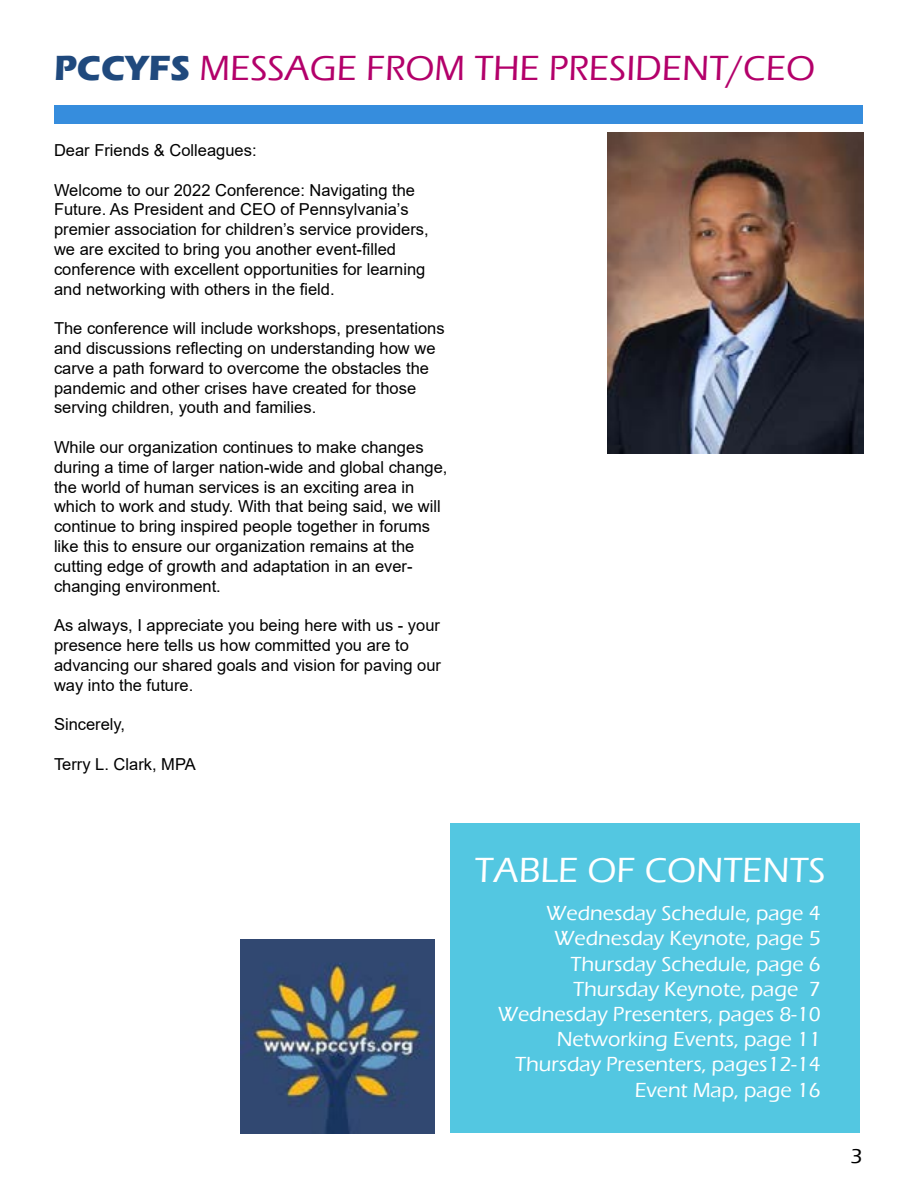
<style>
.page{position:relative;width:918px;height:1188px;background:#fff}
.page>*{position:absolute;margin:0;border:0;box-sizing:border-box;transform-origin:0 0}
.t1{font:500 36px "Eras ITC";color:#b3006a}
.t2{font:500 36px "Eras ITC";color:#fff}
.t3{font:500 21px/25.2px "Eras ITC";color:#fff;text-align:right}
.t4{font:500 21px "Eras ITC";color:#000}
.t5{font:16.5px/19.8px "Arial";color:#000}
.s1{font-weight:700;color:#1f497d}
</style>
<div class="page">
<div style="left:450px;top:824px;width:410px;height:309px;background:#53c7e1"></div>
<img style="left:607px;top:133px;width:257px;height:321px">
<img style="left:240px;top:939px;width:195px;height:195px">
<div style="left:54px;top:106px;width:808px;height:18px;background:#368ddd"></div>
<h1 class="t1" style="left:54px;top:48px;width:763px"><span class="s1">PCCYFS</span> MESSAGE FROM THE PRESIDENT/CEO</h1>
<p class="t5" style="left:54px;top:140px;width:204px">Dear Friends &amp; Colleagues:</p>
<p class="t5" style="left:54px;top:180px;width:376px">Welcome to our 2022 Conference: Navigating the Future. As President and CEO of Pennsylvania’s premier association for children’s service providers, we are excited to bring you another event-filled conference with excellent opportunities for learning and networking with others in the field.</p>
<p class="t5" style="left:54px;top:318px;width:392px">The conference will include workshops, presentations and discussions reflecting on understanding how we carve a path forward to overcome the obstacles the pandemic and other crises have created for those serving children, youth and families.</p>
<p class="t5" style="left:54px;top:437px;width:395px">While our organization continues to make changes during a time of larger nation-wide and global change, the world of human services is an exciting area in which to work and study. With that being said, we will continue to bring inspired people together in forums like this to ensure our organization remains at the cutting edge of growth and adaptation in an ever&shy;changing environment.</p>
<p class="t5" style="left:54px;top:615px;width:389px">As always, I appreciate you being here with us - your presence here tells us how committed you are to advancing our shared goals and vision for paving our way into the future.</p>
<p class="t5" style="left:54px;top:714px;width:73px">Sincerely,</p>
<p class="t5" style="left:54px;top:754px;width:143px">Terry L. Clark, MPA</p>
<h1 class="t2" style="left:475px;top:850px;width:352px">TABLE OF CONTENTS</h1>
<p class="t3" style="left:498px;top:901px;width:324px">Wednesday Schedule, page 4<br>Wednesday Keynote, page 5<br>Thursday Schedule, page 6<br>Thursday Keynote, page 7<br>Wednesday Presenters, pages 8-10<br>Networking Events, page 11<br>Thursday Presenters, pages12-14<br>Event Map, page 16</p>
<p class="t4" style="left:851px;top:1144px;width:13px">3</p>
</div>
